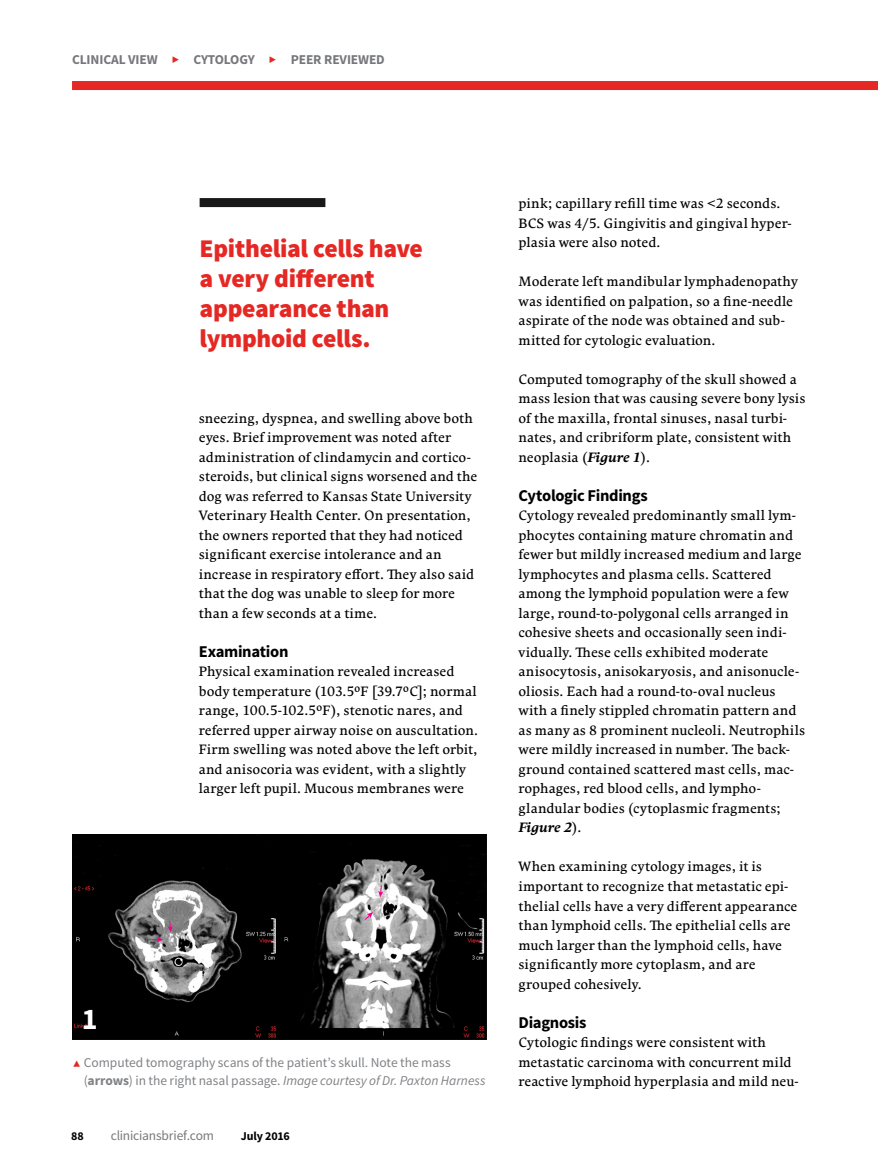
<style>
.page{position:relative;width:878px;height:1175px;background:#fff}
.page>*{position:absolute;margin:0;border:0;box-sizing:border-box;transform-origin:0 0}
.t1{font:700 30px "Source Sans Pro";color:#fff}
.Large_Pullout_with{font:900 25.5px/30px "Source Sans Pro";color:#e52823}
.Head_A{font:700 16.5px "Source Sans Pro";letter-spacing:-.02em;color:#000}
.Body_Comenia_Serif{font:13.5px/19.5px "Comenia Serif Pro";letter-spacing:.01em;color:#000}
.Figure_Caption{font:13.5px/18px "Source Sans Pro";letter-spacing:-.005em;color:#808285}
.Department_Categor{font:700 13.5px "Source Sans Pro";letter-spacing:-.01em;color:#77787b}
.t2{font:13.5px "Source Sans Pro";letter-spacing:-.015em;color:#77787b}
.t3{font:700 12px "Source Sans Pro";color:#000}
.s1{font-weight:700}
.s2{font-style:italic}
.s3{font-weight:700;font-style:italic}
</style>
<div class="page">
<img style="left:73px;top:834px;width:413px;height:205px">
<div style="left:77px;top:1002px;width:27px;height:35px;background:#000"></div>
<div style="left:72px;top:81px;width:806px;height:9px;background:#e52823"></div>
<div style="left:200px;top:198px;width:125px;height:9px;background:#191818"></div>
<p class="Department_Categor" style="left:72px;top:51px;width:87px">CLINICAL VIEW</p>
<p class="Department_Categor" style="left:193px;top:51px;width:63px">CYTOLOGY</p>
<p class="Department_Categor" style="left:291px;top:51px;width:96px">PEER REVIEWED</p>
<p class="Large_Pullout_with" style="left:200px;top:234px;width:225px">Epithelial cells have a very different appearance than lymphoid cells.</p>
<p class="Body_Comenia_Serif" style="left:199px;top:408px;width:280px">sneezing, dyspnea, and swelling above both eyes. Brief improvement was noted after administration of clindamycin and cortico&shy;steroids, but clinical signs worsened and the dog was referred to Kansas State University Veterinary Health Center. On presentation, the owners reported that they had noticed significant exercise intolerance and an increase in respiratory effort. They also said that the dog was unable to sleep for more than a few seconds at a time.</p>
<p class="Head_A" style="left:199px;top:641px;width:91px">Examination</p>
<p class="Body_Comenia_Serif" style="left:199px;top:662px;width:281px">Physical examination revealed increased body temperature (103.5°F [39.7°C]; normal range, 100.5-102.5°F), stenotic nares, and referred upper airway noise on auscultation.<br>Firm swelling was noted above the left orbit, and anisocoria was evident, with a slightly larger left pupil. Mucous membranes were</p>
<p class="t1" style="left:82px;top:1000px;width:17px">1</p>
<p class="Figure_Caption" style="left:84px;top:1053px;width:403px">Computed tomography scans of the patient’s skull. Note the mass (<span class="s1">arrows</span>) in the right nasal passage. <span class="s2">Image courtesy of Dr. Paxton Harness</span></p>
<p class="t3" style="left:71px;top:1128px;width:14px">88</p>
<p class="t2" style="left:111px;top:1127px;width:105px">cliniciansbrief.com</p>
<p class="t3" style="left:241px;top:1128px;width:51px">July 2016</p>
<p class="Body_Comenia_Serif" style="left:518px;top:194px;width:275px">pink; capillary refill time was &lt;2 seconds.<br>BCS was 4/5. Gingivitis and gingival hyper&shy;plasia were also noted.</p>
<p class="Body_Comenia_Serif" style="left:518px;top:272px;width:281px">Moderate left mandibular lymphadenopathy was identified on palpation, so a fine-needle aspirate of the node was obtained and sub&shy;mitted for cytologic evaluation.</p>
<p class="Body_Comenia_Serif" style="left:518px;top:369px;width:288px">Computed tomography of the skull showed a mass lesion that was causing severe bony lysis of the maxilla, frontal sinuses, nasal turbi&shy;nates, and cribriform plate, consistent with neoplasia (<span class="s3">Figure 1</span>).</p>
<p class="Head_A" style="left:518px;top:485px;width:131px">Cytologic Findings</p>
<p class="Body_Comenia_Serif" style="left:518px;top:506px;width:288px">Cytology revealed predominantly small lym&shy;phocytes containing mature chromatin and fewer but mildly increased medium and large lymphocytes and plasma cells. Scattered among the lymphoid population were a few large, round-to-polygonal cells arranged in cohesive sheets and occasionally seen indi&shy;vidually. These cells exhibited moderate anisocytosis, anisokaryosis, and anisonucle&shy;oliosis. Each had a round-to-oval nucleus with a finely stippled chromatin pattern and as many as 8 prominent nucleoli. Neutrophils were mildly increased in number. The back&shy;ground contained scattered mast cells, mac&shy;rophages, red blood cells, and lympho&shy;glandular bodies (cytoplasmic fragments; <span class="s3">Figure 2</span>).</p>
<p class="Body_Comenia_Serif" style="left:518px;top:857px;width:280px">When examining cytology images, it is important to recognize that metastatic epi&shy;thelial cells have a very different appearance than lymphoid cells. The epithelial cells are much larger than the lymphoid cells, have significantly more cytoplasm, and are grouped cohesively.</p>
<p class="Head_A" style="left:518px;top:1011px;width:69px">Diagnosis</p>
<p class="Body_Comenia_Serif" style="left:518px;top:1032px;width:282px">Cytologic findings were consistent with metastatic carcinoma with concurrent mild reactive lymphoid hyperplasia and mild neu-</p>
</div>
